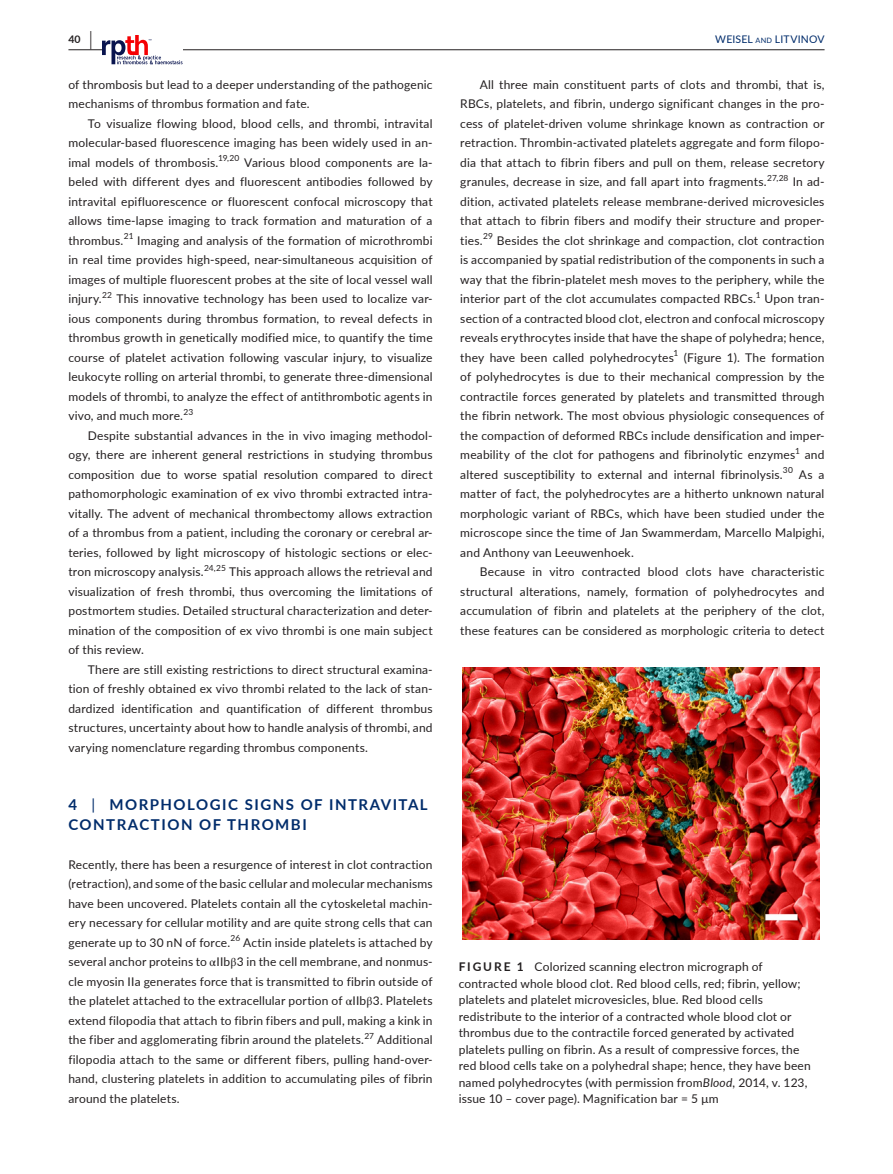
<style>
.page{position:relative;width:893px;height:1174px;background:#fff}
.page>*{position:absolute;margin:0;border:0;box-sizing:border-box;transform-origin:0 0}
.t1{font:700 15px/19.5px "Lato";letter-spacing:.1em;color:#002c6b}
.t2{font:12px/19.5px "Lato";letter-spacing:.015em;color:#231f20;text-align:justify}
.t3{font:10.5px "Lato";letter-spacing:.015em;color:#002c6b}
.t4{font:700 10.5px "Lato";color:#231f20}
.t5{font:8.4px "Lato";letter-spacing:.01em;color:#231f20}
.s1{font-size:19.5px}
.s2{font-size:7.35px}
.s3{font-weight:400}
.s4{font-family:"STIX"}
.s5{font-weight:700}
.s6{font-style:italic}
</style>
<div class="page">
<hr style="left:68px;top:49px;width:756px;height:1px;background:#231f20">
<svg style="left:102px;top:35px;width:81px;height:29px"></svg>
<img style="left:462px;top:667px;width:357px;height:272px">
<p class="t4" style="left:68px;top:31px;width:25px">40 <span class="s1">|</span></p>
<p class="t3" style="left:715px;top:31px;width:111px">WEISEL <span class="s2">and</span> LITVINOV</p>
<p class="t2" style="left:68px;top:74px;width:366px">of thrombosis but lead to a deeper understanding of the pathogenic mechanisms of thrombus formation and fate.</p>
<p class="t2" style="left:68px;top:113px;width:366px;text-indent:20px">To visualize flowing blood, blood cells, and thrombi, intravital molecular-based fluorescence imaging has been widely used in an&shy;imal models of thrombosis.<sup>19,20</sup> Various blood components are la&shy;beled with different dyes and fluorescent antibodies followed by intravital epifluorescence or fluorescent confocal microscopy that allows time-lapse imaging to track formation and maturation of a thrombus.<sup>21</sup> Imaging and analysis of the formation of microthrombi in real time provides high-speed, near-simultaneous acquisition of images of multiple fluorescent probes at the site of local vessel wall injury.<sup>22</sup> This innovative technology has been used to localize var&shy;ious components during thrombus formation, to reveal defects in thrombus growth in genetically modified mice, to quantify the time course of platelet activation following vascular injury, to visualize leukocyte rolling on arterial thrombi, to generate three-dimensional models of thrombi, to analyze the effect of antithrombotic agents in vivo, and much more.<sup>23</sup></p>
<p class="t2" style="left:68px;top:425px;width:366px;text-indent:20px">Despite substantial advances in the in vivo imaging methodol&shy;ogy, there are inherent general restrictions in studying thrombus composition due to worse spatial resolution compared to direct pathomorphologic examination of ex vivo thrombi extracted intra&shy;vitally. The advent of mechanical thrombectomy allows extraction of a thrombus from a patient, including the coronary or cerebral ar&shy;teries, followed by light microscopy of histologic sections or elec&shy;tron microscopy analysis.</p>
<p class="t2" style="left:460px;top:74px;width:366px;text-indent:20px">All three main constituent parts of clots and thrombi, that is, RBCs, platelets, and fibrin, undergo significant changes in the pro&shy;cess of platelet-driven volume shrinkage known as contraction or retraction. Thrombin-activated platelets aggregate and form filopo&shy;dia that attach to fibrin fibers and pull on them, release secretory granules, decrease in size, and fall apart into fragments.<sup>27,28</sup> In ad&shy;dition, activated platelets release membrane-derived microvesicles that attach to fibrin fibers and modify their structure and proper&shy;ties.<sup>29</sup> Besides the clot shrinkage and compaction, clot contraction is accompanied by spatial redistribution of the components in such a way that the fibrin-platelet mesh moves to the periphery, while the interior part of the clot accumulates compacted RBCs.<sup>1</sup> Upon tran&shy;section of a contracted blood clot, electron and confocal microscopy reveals erythrocytes inside that have the shape of polyhedra; hence, they have been called polyhedrocytes<sup>1</sup> (Figure 1). The formation of polyhedrocytes is due to their mechanical compression by the contractile forces generated by platelets and transmitted through the fibrin network. The most obvious physiologic consequences of the compaction of deformed RBCs include densification and imper&shy;meability of the clot for pathogens and fibrinolytic enzymes<sup>1</sup> and altered susceptibility to external and internal fibrinolysis.</p>
<p class="t5" style="left:783px;top:464px;width:12px">30</p>
<p class="t2" style="left:460px;top:464px;width:366px;text-indent:339px">As a matter of fact, the polyhedrocytes are a hitherto unknown natural morphologic variant of RBCs, which have been studied under the microscope since the time of Jan Swammerdam, Marcello Malpighi, and Anthony van Leeuwenhoek.</p>
<p class="t2" style="left:460px;top:561px;width:366px;text-indent:20px">Because in vitro contracted blood clots have characteristic structural alterations, namely, formation of polyhedrocytes and accumulation of fibrin and platelets at the periphery of the clot, these features can be considered as morphologic criteria to detect</p>
<p class="t5" style="left:204px;top:562px;width:24px">24,25</p>
<p class="t2" style="left:68px;top:561px;width:366px;text-indent:161px">This approach allows the retrieval and visualization of fresh thrombi, thus overcoming the limitations of postmortem studies. Detailed structural characterization and deter&shy;mination of the composition of ex vivo thrombi is one main subject of this review.</p>
<p class="t2" style="left:68px;top:659px;width:366px;text-indent:20px">There are still existing restrictions to direct structural examina&shy;tion of freshly obtained ex vivo thrombi related to the lack of stan&shy;dardized identification and quantification of different thrombus structures, uncertainty about how to handle analysis of thrombi, and varying nomenclature regarding thrombus components.</p>
<p class="t1" style="left:68px;top:794px;width:361px">4 <span class="s3">|</span> MORPHOLOGIC SIGNS OF INTRAVITAL<br>CONTRACTION OF THROMBI</p>
<p class="t2" style="left:68px;top:854px;width:366px">Recently, there has been a resurgence of interest in clot contraction (retraction), and some of the basic cellular and molecular mechanisms have been uncovered. Platelets contain all the cytoskeletal machin&shy;ery necessary for cellular motility and are quite strong cells that can generate up to 30 nN of force.</p>
<p class="t5" style="left:231px;top:932px;width:11px">26</p>
<p class="t2" style="left:68px;top:932px;width:366px;text-indent:175px">Actin inside platelets is attached by several anchor proteins to <span class="s4">α</span>IIb<span class="s4">β</span>3 in the cell membrane, and nonmus&shy;cle myosin IIa generates force that is transmitted to fibrin outside of the platelet attached to the extracellular portion of <span class="s4">α</span>IIb<span class="s4">β</span>3. Platelets extend filopodia that attach to fibrin fibers and pull, making a kink in the fiber and agglomerating fibrin around the platelets.<sup>27</sup> Additional filopodia attach to the same or different fibers, pulling hand-over&shy;hand, clustering platelets in addition to accumulating piles of fibrin around the platelets.</p>
<p class="t2" style="left:459px;top:958px;width:354px;line-height:16.5px;text-align:left"><span class="s5">FIGURE 1</span> Colorized scanning electron micrograph of contracted whole blood clot. Red blood cells, red; fibrin, yellow; platelets and platelet microvesicles, blue. Red blood cells redistribute to the interior of a contracted whole blood clot or thrombus due to the contractile forced generated by activated platelets pulling on fibrin. As a result of compressive forces, the red blood cells take on a polyhedral shape; hence, they have been named polyhedrocytes (with permission from<span class="s6">Blood,</span> 2014, v. 123, issue 10 – cover page). Magnification bar = 5 µm</p>
</div>
